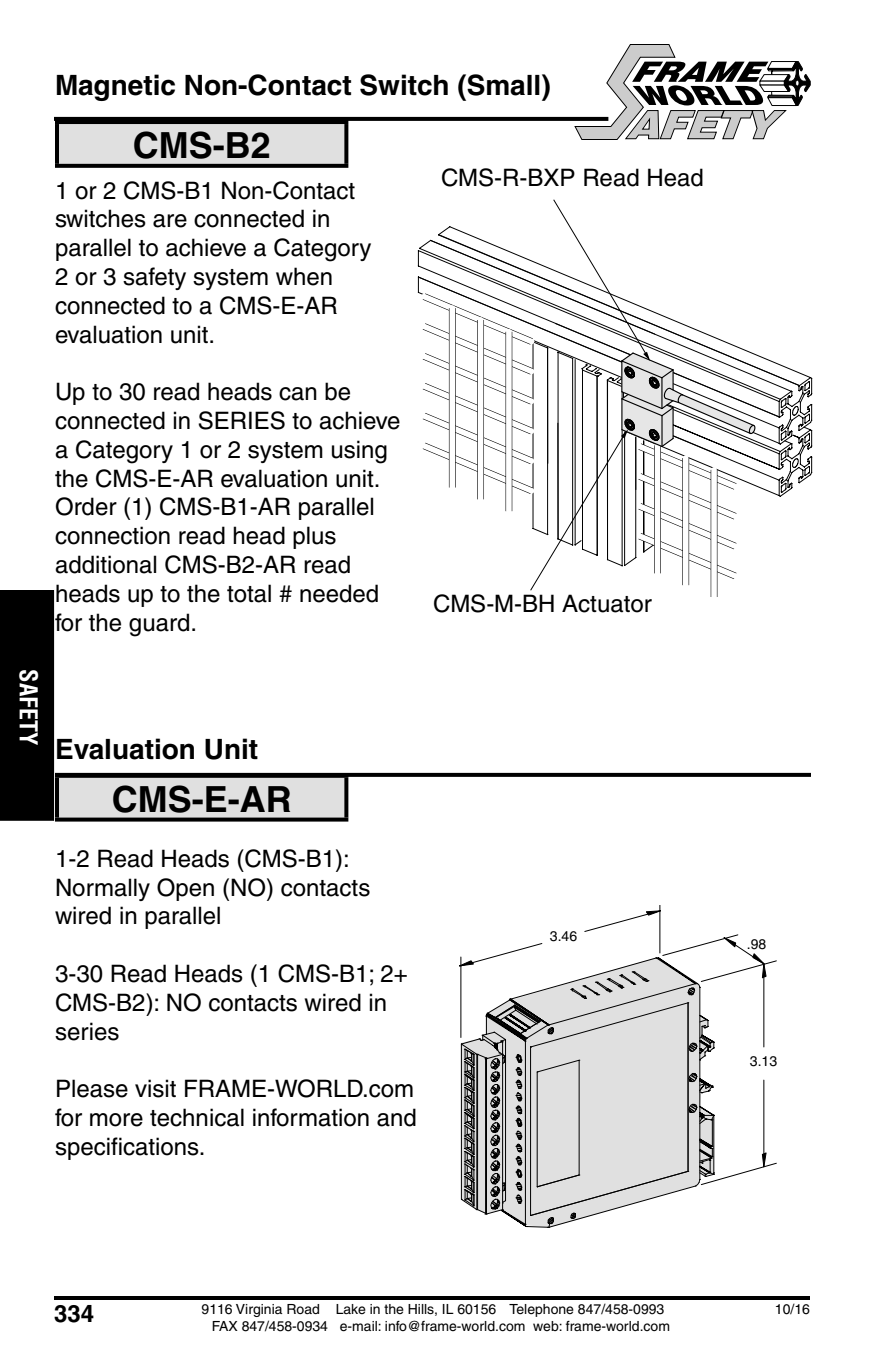
<style>
.page{position:relative;width:882px;height:1368px;background:#fff}
.page>*{position:absolute;margin:0;border:0;box-sizing:border-box;transform-origin:0 0}
.t1{font:italic 900 39.2px "Helvetica";color:#ccc;scale:1.11 1}
.t2{font:700 36px "Helvetica";color:#000}
.t3{font:700 28px "Helvetica";color:#000}
.t4{font:24px/28.8px "Helvetica";color:#000}
.t5{font:700 condensed 24px "Helvetica";color:#fff}
.t6{font:700 24px "Helvetica";color:#000}
.t7{font:14px/16.8px "Helvetica";color:#000}
</style>
<div class="page">
<hr style="left:54px;top:1296px;width:756px;height:4px;background:#000">
<hr style="left:54px;top:117px;width:554px;height:4px;background:#000">
<svg style="left:573px;top:44px;width:238px;height:96px"></svg>
<div style="left:0;top:590px;width:54px;height:231px;background:#000"></div>
<div style="left:57px;top:122px;width:289px;height:44px;background:#e0e0e0"></div>
<hr style="left:55px;top:120px;width:293px;height:4px;background:#000">
<hr style="left:55px;top:124px;width:4px;height:40px;background:#000">
<svg style="left:344px;top:124px;width:4px;height:40px"></svg>
<svg style="left:55px;top:164px;width:293px;height:4px"></svg>
<div style="left:57px;top:776px;width:289px;height:44px;background:#e0e0e0"></div>
<hr style="left:55px;top:774px;width:293px;height:4px;background:#2c2c2c">
<hr style="left:55px;top:778px;width:4px;height:40px;background:#000">
<svg style="left:344px;top:778px;width:4px;height:40px"></svg>
<svg style="left:55px;top:818px;width:293px;height:4px"></svg>
<hr style="left:55px;top:773px;width:756px;height:4px;background:#000">
<svg style="left:415px;top:199px;width:397px;height:1029px"></svg>
<p class="t5" style="left:38px;top:669px;width:78px;rotate:90deg">SAFETY</p>
<p class="t3" style="left:55px;top:75px;width:497px">Magnetic Non-Contact Switch (Small)</p>
<h2 class="t2" style="left:133px;top:132px;width:139px">CMS-B2</h2>
<h1 class="t1" style="left:625px;top:111px;width:137px">AFETY</h1>
<p class="t4" style="left:55px;top:178px;width:318px">1 or 2 CMS-B1 Non-Contact switches are connected in parallel to achieve a Category<br>2 or 3 safety system when connected to a CMS-E-AR evaluation unit.</p>
<p class="t4" style="left:55px;top:380px;width:347px">Up to 30 read heads can be connected in SERIES to achieve a Category 1 or 2 system using the CMS-E-AR evaluation unit.<br>Order (1) CMS-B1-AR parallel connection read head plus additional CMS-B2-AR read heads up to the total # needed for the guard.</p>
<p class="t4" style="left:441px;top:166px;width:264px">CMS-R-BXP Read Head</p>
<p class="t4" style="left:433px;top:592px;width:220px">CMS-M-BH Actuator</p>
<p class="t3" style="left:55px;top:739px;width:205px">Evaluation Unit</p>
<h2 class="t2" style="left:112px;top:786px;width:181px">CMS-E-AR</h2>
<p class="t4" style="left:55px;top:846px;width:317px">1-2 Read Heads (CMS-B1):<br>Normally Open (NO) contacts wired in parallel</p>
<p class="t4" style="left:55px;top:961px;width:354px">3-30 Read Heads (1 CMS-B1; 2+<br>CMS-B2): NO contacts wired in series</p>
<p class="t4" style="left:55px;top:1077px;width:363px;text-align:justify">Please visit FRAME-WORLD.com for more technical information and specifications.</p>
<p class="t7" style="left:550px;top:929px;width:29px">3.46</p>
<p class="t7" style="left:747px;top:937px;width:21px">.98</p>
<p class="t7" style="left:750px;top:1054px;width:29px">3.13</p>
<p class="t6" style="left:54px;top:1305px;width:42px">334</p>
<p class="t7" style="left:212px;top:1302px;width:460px;text-indent:-10px">9116 Virginia Road Lake in the Hills, IL 60156 Telephone 847/458-0993<br>FAX 847/458-0934 e-mail: info@frame-world.com web: frame-world.com</p>
<p class="t7" style="left:775px;top:1302px;width:37px">10/16</p>
</div>
